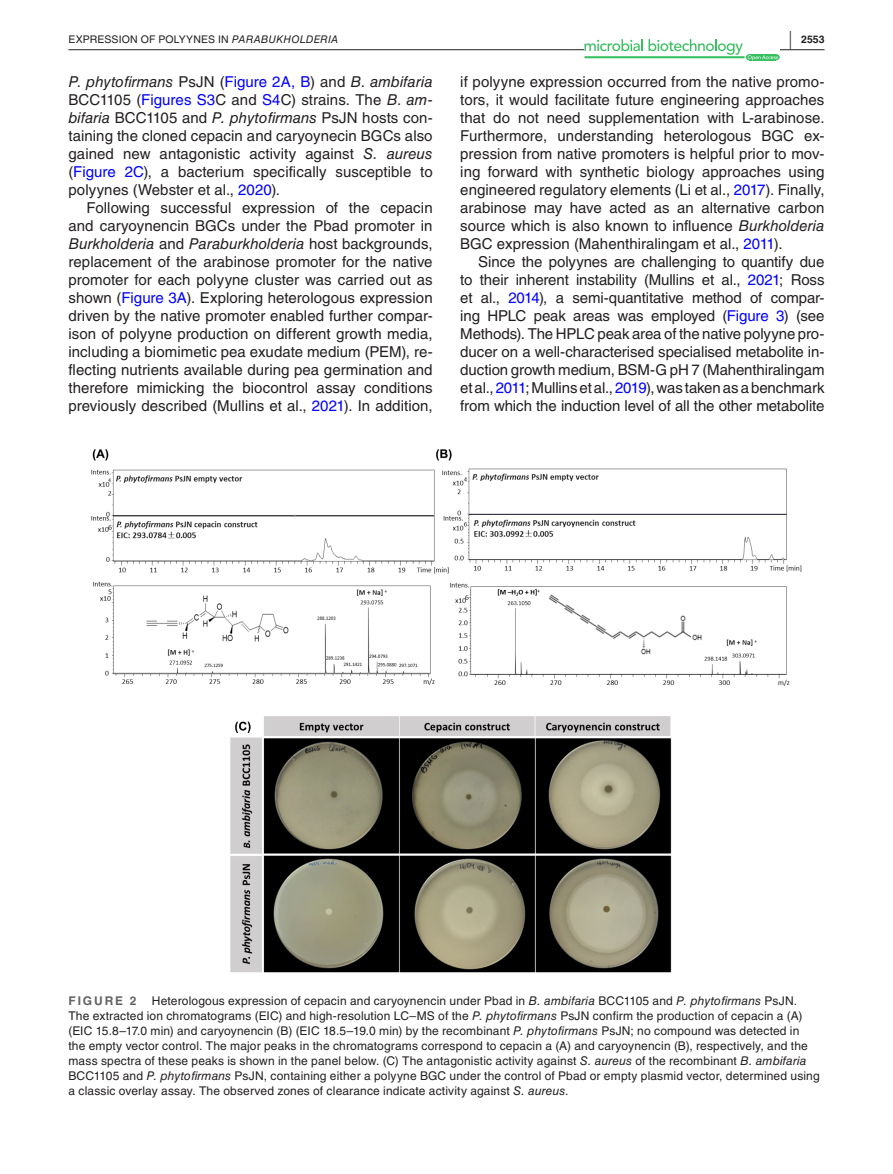
<style>
.page{position:relative;width:893px;height:1174px;background:#fff}
.page>*{position:absolute;margin:0;border:0;box-sizing:border-box;transform-origin:0 0}
.t1{font:15px/18px "Helvetica LT Std";letter-spacing:.005em;color:#231f20;text-align:justify}
.t2{font:12px/15px "Helvetica LT Std";letter-spacing:.015em;color:#231f20}
.t3{font:700 12px "Helvetica LT Std";letter-spacing:.155em;color:#636366}
.t4{font:10.5px "Helvetica LT Std";letter-spacing:.015em;color:#231f20}
.t5{font:700 10.5px "Helvetica LT Std";color:#231f20}
.s1{font-style:italic}
.s2{color:#00f}
.s3{font-size:18px}
</style>
<div class="page">
<hr style="left:68px;top:49px;width:756px;height:1px;background:#231f20">
<svg style="left:584px;top:39px;width:194px;height:21px"></svg>
<img style="left:91px;top:449px;width:711px;height:524px">
<p class="t4" style="left:68px;top:33px;width:271px">EXPRESSION OF POLYYNES IN <span class="s1">PARABUKHOLDERIA</span></p>
<p class="t1" style="left:68px;top:73px;width:366px"><span class="s1">P</span>. <span class="s1">phytofirmans</span> PsJN (<span class="s2">Figure 2A, B</span>) and <span class="s1">B</span>. <span class="s1">ambifaria </span>BCC1105 (<span class="s2">Figures S3</span>C and <span class="s2">S4</span>C) strains. The <span class="s1">B</span>. <span class="s1">am&shy;bifaria</span> BCC1105 and <span class="s1">P. phytofirmans</span> PsJN hosts con&shy;taining the cloned cepacin and caryoynecin BGCs also gained new antagonistic activity against <span class="s1">S. aureus </span>(<span class="s2">Figure 2C</span>), a bacterium specifically susceptible to polyynes (Webster et al., <span class="s2">2020</span>).</p>
<p class="t1" style="left:68px;top:199px;width:366px;text-indent:18px">Following successful expression of the cepacin and caryoynencin BGCs under the Pbad promoter in <span class="s1">Burkholderia</span> and <span class="s1">Paraburkholderia</span> host backgrounds, replacement of the arabinose promoter for the native promoter for each polyyne cluster was carried out as shown (<span class="s2">Figure 3A</span>). Exploring heterologous expression driven by the native promoter enabled further compar&shy;ison of polyyne production on different growth media, including a biomimetic pea exudate medium (PEM), re&shy;flecting nutrients available during pea germination and therefore mimicking the biocontrol assay conditions previously described (Mullins et al., <span class="s2">2021</span>). In addition,</p>
<p class="t5" style="left:789px;top:33px;width:36px"><span class="s3">|</span> 2553</p>
<p class="t1" style="left:460px;top:73px;width:366px">if polyyne expression occurred from the native promo&shy;tors, it would facilitate future engineering approaches that do not need supplementation with L-arabinose.<br>Furthermore, understanding heterologous BGC ex&shy;pression from native promoters is helpful prior to mov&shy;ing forward with synthetic biology approaches using engineered regulatory elements (Li et al., <span class="s2">2017</span>). Finally, arabinose may have acted as an alternative carbon source which is also known to influence <span class="s1">Burkholderia </span>BGC expression (Mahenthiralingam et al., <span class="s2">2011</span>).</p>
<p class="t1" style="left:460px;top:253px;width:366px;text-indent:18px">Since the polyynes are challenging to quantify due to their inherent instability (Mullins et al., <span class="s2">2021</span>; Ross et al., <span class="s2">2014</span>), a semi-quantitative method of compar&shy;ing HPLC peak areas was employed (<span class="s2">Figure 3</span>) (see Methods). The HPLC peak area of the native polyyne pro&shy;ducer on a well-characterised specialised metabolite in&shy;duction growth medium, BSM-G pH 7 (Mahenthiralingam et al., <span class="s2">2011</span>; Mullins et al., <span class="s2">2019</span>), was taken as a benchmark from which the induction level of all the other metabolite</p>
<p class="t2" style="left:68px;top:993px;width:753px;text-indent:84px">Heterologous expression of cepacin and caryoynencin under Pbad in <span class="s1">B. ambifaria</span> BCC1105 and <span class="s1">P. phytofirmans</span> PsJN.<br>The extracted ion chromatograms (EIC) and high-resolution LC–MS of the <span class="s1">P. phytofirmans</span> PsJN confirm the production of cepacin a (A) (EIC 15.8–17.0 min) and caryoynencin (B) (EIC 18.5–19.0 min) by the recombinant <span class="s1">P. phytofirmans</span> PsJN; no compound was detected in<br>the empty vector control. The major peaks in the chromatograms correspond to cepacin a (A) and caryoynencin (B), respectively, and the mass spectra of these peaks is shown in the panel below. (C) The antagonistic activity against <span class="s1">S. aureus</span> of the recombinant <span class="s1">B. ambifaria </span>BCC1105 and <span class="s1">P. phytofirmans</span> PsJN, containing either a polyyne BGC under the control of Pbad or empty plasmid vector, determined using a classic overlay assay. The observed zones of clearance indicate activity against <span class="s1">S. aureus</span>.</p>
<p class="t3" style="left:68px;top:993px;width:70px">FIGURE 2</p>
</div>
